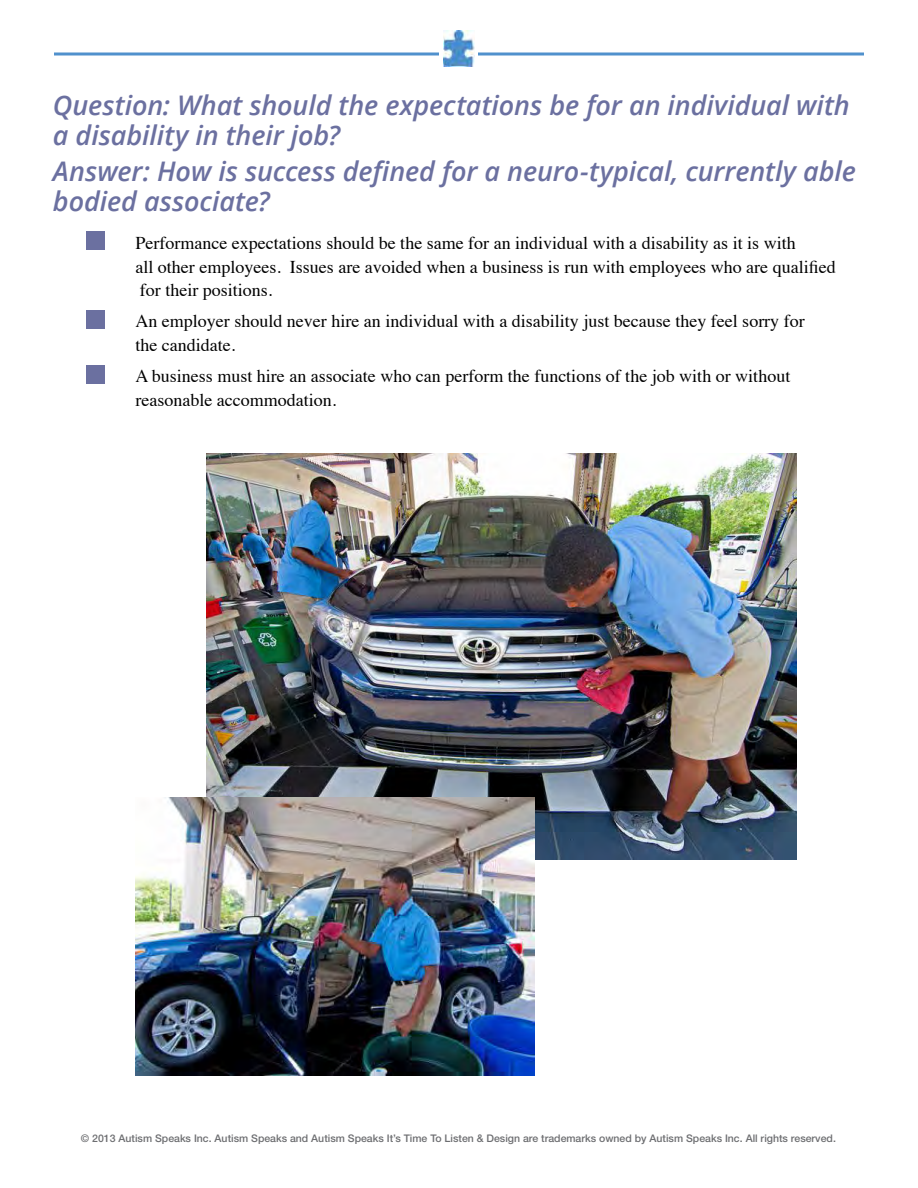
<style>
.page{position:relative;width:918px;height:1188px;background:#fff}
.page>*{position:absolute;margin:0;border:0;box-sizing:border-box;transform-origin:0 0}
.t1{font:italic 600 27px/29.7px "Open Sans";letter-spacing:-.005em;color:#6b70a0}
.t2{font:18px/24px "Times";color:#000}
.t3{font:500 10.5px "Helvetica Neue";color:#6d6e71}
</style>
<div class="page">
<svg style="left:54px;top:52px;width:810px;height:4px;background:#7bacd9"></svg>
<div style="left:439px;top:25px;width:39px;height:47px;background:#fff"></div>
<img style="left:444px;top:30px;width:30px;height:36px">
<div style="left:87px;top:232px;width:18px;height:18px;background:#6b70a0"></div>
<div style="left:87px;top:310px;width:18px;height:19px;background:#6b70a0"></div>
<div style="left:87px;top:365px;width:18px;height:19px;background:#6b70a0"></div>
<img style="left:206px;top:454px;width:591px;height:406px">
<img style="left:135px;top:797px;width:399px;height:279px">
<h1 class="t1" style="left:53px;top:90px;width:798px">Question: What should the expectations be for an individual with a disability in their job?</h1>
<h1 class="t1" style="left:53px;top:156px;width:805px">Answer: How is success defined for a neuro-typical, currently able bodied associate?</h1>
<p class="t2" style="left:135px;top:229px;width:702px">Performance expectations should be the same for an individual with a disability as it is with<br>all other employees. Issues are avoided when a business is run with employees who are qualified for their positions.</p>
<p class="t2" style="left:135px;top:308px;width:671px">An employer should never hire an individual with a disability just because they feel sorry for the candidate.</p>
<p class="t2" style="left:135px;top:362px;width:656px">A business must hire an associate who can perform the functions of the job with or without reasonable accommodation.</p>
<p class="t3" style="left:81px;top:1132px;width:756px">© 2013 Autism Speaks Inc. Autism Speaks and Autism Speaks It’s Time To Listen &amp; Design are trademarks owned by Autism Speaks Inc. All rights reserved.</p>
</div>
